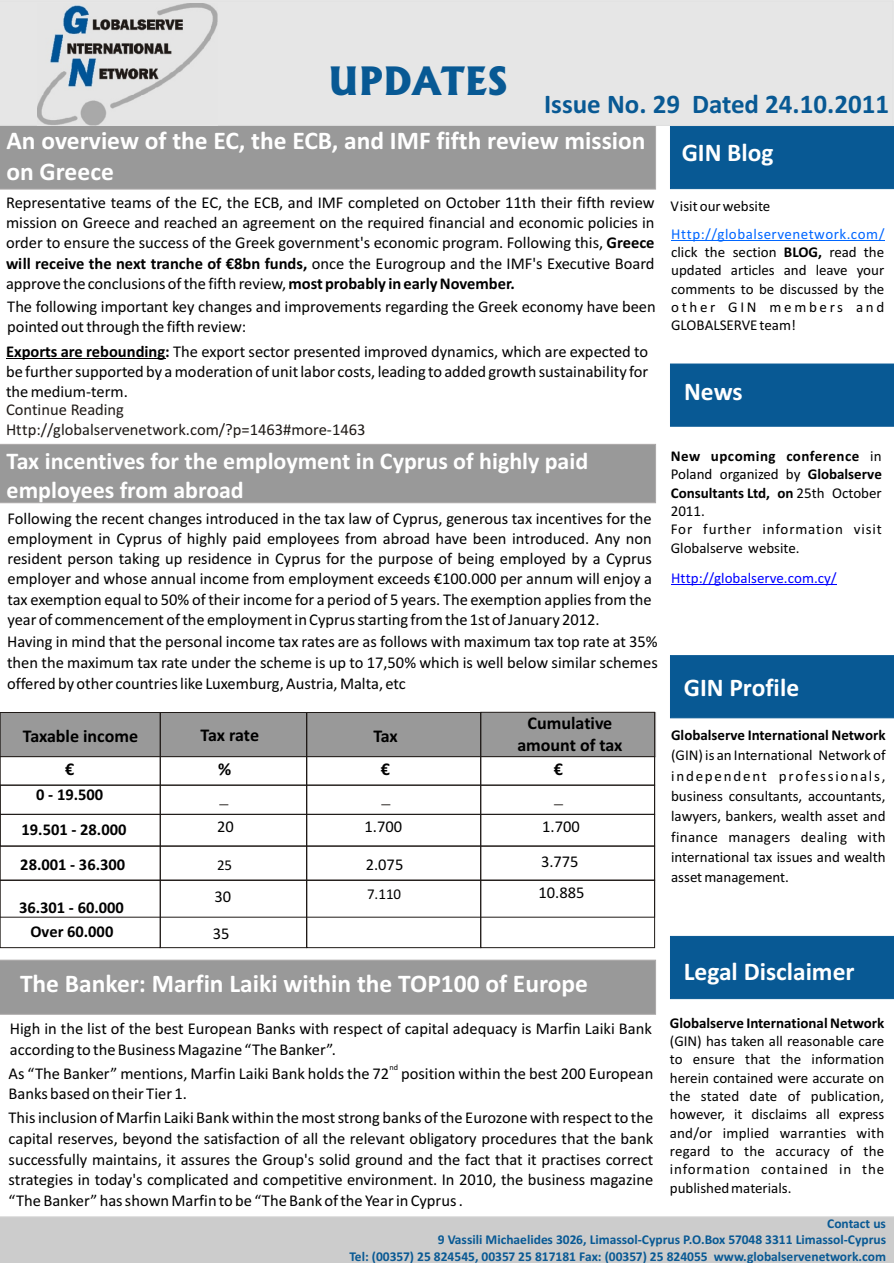
<style>
.page{position:relative;width:894px;height:1263px;background:#fff}
.page>*{position:absolute;margin:0;border:0;box-sizing:border-box;transform-origin:0 0}
.t1{font:800 37.5px "Albertus";color:#085994}
.t2{font:700 27px "Calibri";color:#085994}
.t3{font:700 25.5px/31.2px "Calibri";color:#fff}
.t4{font:700 24px/29.2px "Calibri";color:#fff}
.t5{font:700 18px/21.9px "Calibri";color:#000;text-align:center}
.t6{font:18px "Avant Garde Bk BT";color:#1f1a17}
.t7{font:16.5px/20.1px "Calibri";color:#000;text-align:justify}
.t8{font:16.5px/20.1px "Calibri";color:#1f1a17}
.t9{font:700 16.5px "Calibri";color:#000}
.t10{font:15px/18.3px "Calibri";color:#000;text-align:justify}
.t11{font:700 15px "Calibri";color:#000}
.t12{font:15px "Calibri";color:#00f}
.t13{font:700 13.5px/16.5px "Calibri";color:#085994;text-align:right}
.t14{font:8.25px "Calibri";color:#000}
.s1{font-weight:700}
.s2{color:#06f}
</style>
<div class="page">
<div style="left:2px;top:712px;width:654px;height:45px;background:#999"></div>
<div style="left:481px;top:712px;width:174px;height:236px;border:1px solid #1f1a17"></div>
<div style="left:307px;top:712px;width:174px;height:236px;border:1px solid #1f1a17"></div>
<div style="left:0;top:444px;width:656px;height:59px;background:#999"></div>
<div style="left:0;top:126px;width:656px;height:63px;background:#999"></div>
<div style="left:670px;top:936px;width:224px;height:63px;background:#085994;border:1px solid #085994"></div>
<div style="left:670px;top:655px;width:224px;height:63px;background:#085994;border:1px solid #085994"></div>
<div style="left:670px;top:364px;width:224px;height:62px;background:#085994"></div>
<div style="left:670px;top:126px;width:224px;height:63px;background:#085994;border:1px solid #085994"></div>
<div style="left:0;top:1px;width:893px;height:125px;background:#e6e6e6"></div>
<img style="left:37px;top:4px;width:180px;height:121px">
<hr style="left:671px;top:584px;width:166px;height:1px;background:#00f">
<div style="left:0;top:1217px;width:894px;height:46px;background:#ccc"></div>
<hr style="left:671px;top:240px;width:213px;height:1px;background:#06f">
<hr style="left:6px;top:358px;width:159px;height:1px;background:#000">
<div style="left:0;top:785px;width:655px;height:29px;border:1px solid #1f1a17"></div>
<div style="left:0;top:814px;width:655px;height:32px;border:1px solid #1f1a17"></div>
<div style="left:0;top:756px;width:655px;height:29px;border:1px solid #1f1a17"></div>
<div style="left:0;top:960px;width:656px;height:54px;background:#999"></div>
<div style="left:0;top:846px;width:655px;height:35px;border:1px solid #1f1a17"></div>
<div style="left:0;top:880px;width:655px;height:37px;border:1px solid #1f1a17"></div>
<div style="left:0;top:712px;width:160px;height:236px;border:1px solid #1f1a17"></div>
<div style="left:160px;top:712px;width:147px;height:236px;border:1px solid #1f1a17"></div>
<h1 class="t1" style="left:328px;top:67px;width:181px">UPDATES</h1>
<h2 class="t2" style="left:544px;top:93px;width:347px">Issue No. 29 Dated 24.10.2011</h2>
<h3 class="t3" style="left:6px;top:127px;width:641px">An overview of the EC, the ECB, and IMF fifth review mission on Greece</h3>
<p class="t7" style="left:6px;top:194px;width:650px">Representative teams of the EC, the ECB, and IMF completed on October 11th their fifth review mission on Greece and reached an agreement on the required financial and economic policies in order to ensure the success of the Greek government's economic program. Following this, <span class="s1">Greece will receive the next tranche of €8bn funds,</span> once the Eurogroup and the IMF's Executive Board approve the conclusions of the fifth review, <span class="s1">most probably in early November.</span></p>
<p class="t7" style="left:7px;top:298px;width:650px">The following important key changes and improvements regarding the Greek economy have been pointed out through the fifth review:</p>
<p class="t7" style="left:6px;top:342px;width:644px"><span class="s1">Exports are rebounding:</span> The export sector presented improved dynamics, which are expected to be further supported by a moderation of unit labor costs, leading to added growth sustainability for the medium-term.</p>
<p class="t8" style="left:6px;top:401px;width:361px">Continue Reading<br>Http://globalservenetwork.com/?p=1463#more-1463</p>
<h3 class="t4" style="left:7px;top:448px;width:583px">Tax incentives for the employment in Cyprus of highly paid employees from abroad</h3>
<p class="t7" style="left:8px;top:510px;width:646px">Following the recent changes introduced in the tax law of Cyprus, generous tax incentives for the employment in Cyprus of highly paid employees from abroad have been introduced. Any non resident person taking up residence in Cyprus for the purpose of being employed by a Cyprus employer and whose annual income from employment exceeds €100.000 per annum will enjoy a tax exemption equal to 50% of their income for a period of 5 years. The exemption applies from the year of commencement of the employment in Cyprus starting from the 1st of January 2012.</p>
<p class="t7" style="left:7px;top:633px;width:652px;line-height:20.7px">Having in mind that the personal income tax rates are as follows with maximum tax top rate at 35% then the maximum tax rate under the scheme is up to 17,50% which is well below similar schemes offered by other countries like Luxemburg, Austria, Malta, etc</p>
<p class="t5" style="left:23px;top:727px;width:117px">Taxable income</p>
<p class="t5" style="left:201px;top:726px;width:60px">Tax rate</p>
<p class="t5" style="left:373px;top:727px;width:26px">Tax</p>
<p class="t5" style="left:517px;top:713px;width:107px">Cumulative amount of tax</p>
<p class="t5" style="left:65px;top:759px;width:11px">€</p>
<p class="t5" style="left:218px;top:759px;width:15px">%</p>
<p class="t5" style="left:381px;top:759px;width:11px">€</p>
<p class="t5" style="left:554px;top:759px;width:11px">€</p>
<p class="t9" style="left:36px;top:787px;width:69px">0 - 19.500</p>
<p class="t6" style="left:220px;top:787px;width:10px">_</p>
<p class="t6" style="left:382px;top:787px;width:10px">_</p>
<p class="t6" style="left:554px;top:787px;width:10px">_</p>
<p class="t9" style="left:22px;top:823px;width:106px">19.501 - 28.000</p>
<p class="t7" style="left:217px;top:817px;width:18px">20</p>
<p class="t7" style="left:365px;top:817px;width:39px">1.700</p>
<p class="t7" style="left:542px;top:817px;width:39px">1.700</p>
<p class="t9" style="left:20px;top:858px;width:106px">28.001 - 36.300</p>
<p class="t10" style="left:217px;top:857px;width:17px">25</p>
<p class="t7" style="left:366px;top:856px;width:39px">2.075</p>
<p class="t7" style="left:541px;top:852px;width:39px">3.775</p>
<p class="t9" style="left:19px;top:901px;width:106px">36.301 - 60.000</p>
<p class="t7" style="left:214px;top:888px;width:18px">30</p>
<p class="t10" style="left:367px;top:886px;width:36px">7.110</p>
<p class="t7" style="left:539px;top:884px;width:47px">10.885</p>
<p class="t9" style="left:30px;top:924px;width:84px">Over 60.000</p>
<p class="t7" style="left:213px;top:925px;width:18px">35</p>
<h3 class="t3" style="left:20px;top:970px;width:570px">The Banker: Marfin Laiki within the TOP100 of Europe</h3>
<p class="t7" style="left:10px;top:1020px;width:644px;line-height:20.7px">High in the list of the best European Banks with respect of capital adequacy is Marfin Laiki Bank according to the Business Magazine “The Banker”.</p>
<p class="t14" style="left:389px;top:1064px;width:10px">nd</p>
<p class="t7" style="left:9px;top:1064px;width:646px;line-height:20.7px">As “The Banker” mentions, Marfin Laiki Bank holds the 72 position within the best 200 European<br>Banks based on their Tier 1.</p>
<p class="t7" style="left:9px;top:1109px;width:646px;line-height:20.7px">This inclusion of Marfin Laiki Bank within the most strong banks of the Eurozone with respect to the capital reserves, beyond the satisfaction of all the relevant obligatory procedures that the bank successfully maintains, it assures the Group's solid ground and the fact that it practises correct strategies in today's complicated and competitive environment. In 2010, the business magazine “The Banker” has shown Marfin to be “The Bank of the Year in Cyprus .</p>
<h3 class="t3" style="left:682px;top:139px;width:93px">GIN Blog</h3>
<p class="t10" style="left:671px;top:198px;width:101px">Visit our website</p>
<p class="t10" style="left:671px;top:226px;width:215px"><span class="s2">Http://globalservenetwork.com/ </span>click the section <span class="s1">BLOG,</span> read the updated articles and leave your comments to be discussed by the other GIN members and GLOBALSERVE team!</p>
<h3 class="t3" style="left:684px;top:379px;width:60px">News</h3>
<p class="t10" style="left:671px;top:448px;width:213px;text-align:left"><span class="s1">New upcoming conference</span> in<br>Poland organized by <span class="s1">Globalserve<br>Consultants Ltd, on</span> 25th October<br>2011.<br>For further information visit<br>Globalserve website.</p>
<p class="t12" style="left:671px;top:571px;width:167px">Http://globalserve.com.cy/</p>
<h3 class="t3" style="left:684px;top:674px;width:117px">GIN Profile</h3>
<p class="t11" style="left:671px;top:729px;width:216px">Globalserve International Network</p>
<p class="t10" style="left:671px;top:746px;width:216px;line-height:20.4px">(GIN) is an International Network of independent professionals, business consultants, accountants, lawyers, bankers, wealth asset and finance managers dealing with international tax issues and wealth asset management.</p>
<h3 class="t3" style="left:684px;top:958px;width:172px">Legal Disclaimer</h3>
<p class="t11" style="left:670px;top:1017px;width:216px">Globalserve International Network</p>
<p class="t10" style="left:670px;top:1033px;width:216px">(GIN) has taken all reasonable care to ensure that the information herein contained were accurate on the stated date of publication, however, it disclaims all express and/or implied warranties with regard to the accuracy of the information contained in the published materials.</p>
<p class="t13" style="left:349px;top:1216px;width:538px">Contact us<br>9 Vassili Michaelides 3026, Limassol-Cyprus P.O.Box 57048 3311 Limassol-Cyprus<br>Tel: (00357) 25 824545, 00357 25 817181 Fax: (00357) 25 824055 www.globalservenetwork.com</p>
</div>
